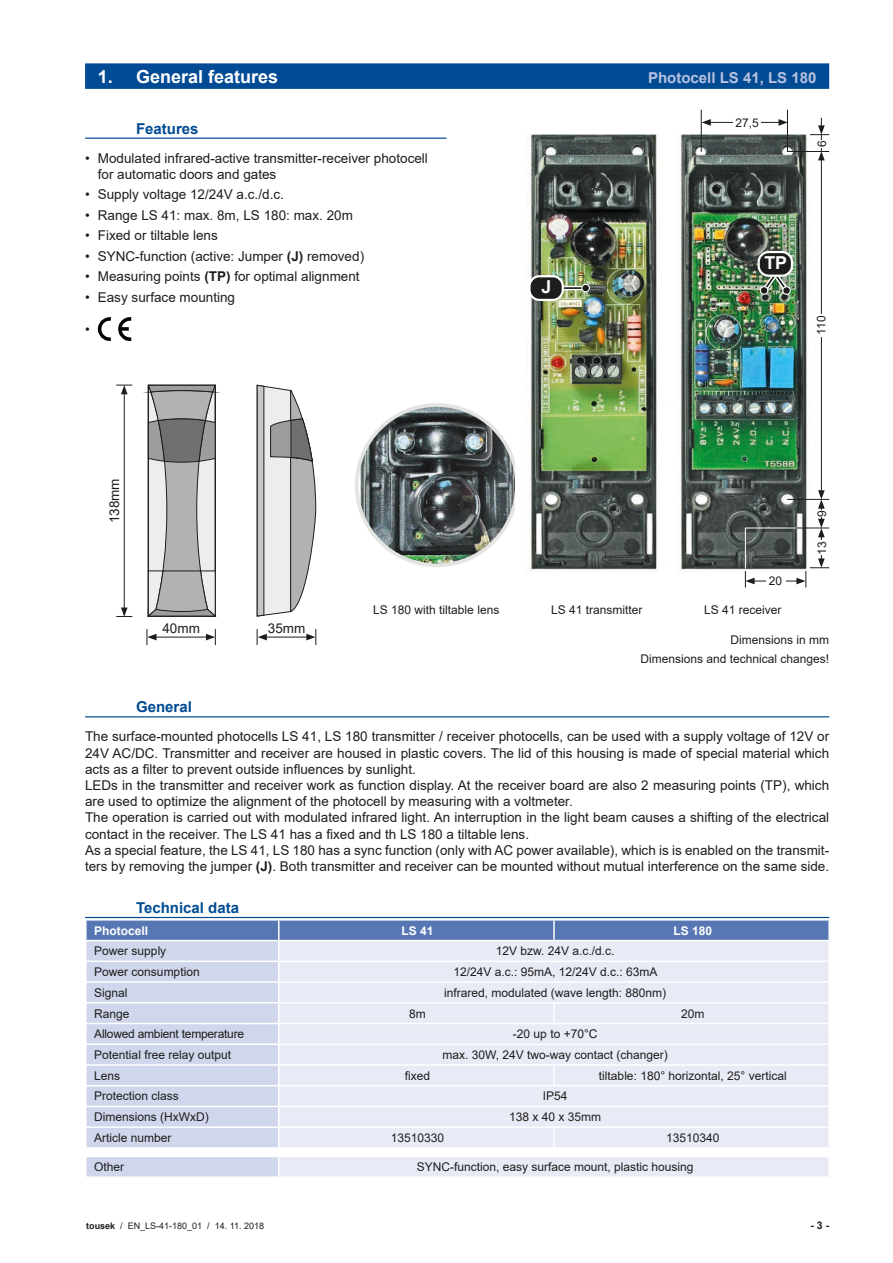
<style>
.page{position:relative;width:893px;height:1263px;background:#fff}
.page>*{position:absolute;margin:0;border:0;box-sizing:border-box;transform-origin:0 0}
.t1{font:700 18px "Arial";color:#fff}
.t2{font:700 17.85px "Arial";color:#fff}
.t3{font:700 15px "Arial";color:#004b94}
.t4{font:700 15px "Arial";color:#b9c1e0}
.t5{font:13.5px/16.2px "Arial";color:#1d1d1b}
.t6{font:12px/18.6px "Arial";color:#1d1d1b;text-align:right}
.t7{font:12px "Arial";letter-spacing:-.02em;color:#1d1d1b}
.t8{font:700 12px "Arial";color:#fff}
.t9{font:700 10.5px "Arial";color:#1d1d1b}
.t10{font:9px "Arial";color:#1d1d1b}
.s1{font-weight:700}
</style>
<div class="page">
<hr style="left:85px;top:917px;width:744px;height:1px;background:#004b94">
<svg style="left:86px;top:920px;width:744px;height:256px;background:#dadfef"></svg>
<div style="left:85px;top:63px;width:744px;height:26px;background:#004b94"></div>
<hr style="left:85px;top:138px;width:361px;height:1px;background:#004b94">
<hr style="left:85px;top:716px;width:744px;height:1px;background:#004b94">
<svg style="left:98px;top:317px;width:13px;height:24px"></svg>
<svg style="left:118px;top:317px;width:13px;height:24px"></svg>
<hr style="left:154px;top:637px;width:54px;height:1px;background:#1d1d1b">
<svg style="left:147px;top:629px;width:9px;height:16px"></svg>
<svg style="left:206px;top:629px;width:10px;height:16px"></svg>
<hr style="left:264px;top:637px;width:45px;height:1px;background:#1d1d1b">
<svg style="left:257px;top:629px;width:10px;height:16px"></svg>
<svg style="left:306px;top:629px;width:11px;height:16px"></svg>
<hr style="left:124px;top:392px;width:1px;height:218px;background:#1d1d1b">
<svg style="left:116px;top:607px;width:16px;height:10px"></svg>
<svg style="left:116px;top:385px;width:16px;height:9px"></svg>
<svg style="left:147px;top:384px;width:70px;height:233px;background:#acacac"></svg>
<svg style="left:256px;top:384px;width:60px;height:233px;background:#cbcbca"></svg>
<img style="left:357px;top:405px;width:160px;height:160px;border-radius:80px">
<div style="left:355px;top:403px;width:164px;height:164px;border:4px solid #e4e4e3;border-radius:50%"></div>
<img style="left:516px;top:134px;width:143px;height:437px">
<img style="left:677px;top:123px;width:143px;height:462px">
<hr style="left:561px;top:286px;width:24px;height:4px;background:#fff">
<hr style="left:561px;top:287px;width:24px;height:2px;background:#1d1d1b">
<div style="left:582px;top:284px;width:7px;height:8px;background:#1d1d1b;border-radius:50%"></div>
<div style="left:581px;top:284px;width:9px;height:8px;border:1px solid #fff;border-radius:50%"></div>
<div style="left:529px;top:276px;width:34px;height:24px;background:#1d1d1b;border-radius:10px"></div>
<div style="left:528px;top:275px;width:36px;height:26px;border:2px solid #fff;border-radius:10px"></div>
<svg style="left:758px;top:271px;width:34px;height:25px"></svg>
<div style="left:759px;top:252px;width:33px;height:24px;background:#1d1d1b;border-radius:10px"></div>
<div style="left:757px;top:251px;width:36px;height:26px;border:2px solid #fff;border-radius:10px"></div>
<hr style="left:787px;top:151px;width:42px;height:1px;background:#1d1d1b">
<hr style="left:787px;top:499px;width:42px;height:1px;background:#1d1d1b">
<hr style="left:821px;top:158px;width:1px;height:335px;background:#1d1d1b">
<hr style="left:701px;top:110px;width:1px;height:42px;background:#1d1d1b">
<hr style="left:787px;top:110px;width:1px;height:42px;background:#1d1d1b">
<hr style="left:708px;top:122px;width:73px;height:1px;background:#1d1d1b">
<svg style="left:702px;top:119px;width:9px;height:7px"></svg>
<svg style="left:778px;top:119px;width:9px;height:7px"></svg>
<hr style="left:746px;top:528px;width:50px;height:1px;background:#fff">
<hr style="left:745px;top:528px;width:1px;height:40px;background:#fff">
<hr style="left:752px;top:581px;width:47px;height:1px;background:#1d1d1b">
<svg style="left:745px;top:571px;width:10px;height:16px"></svg>
<div style="left:766px;top:576px;width:19px;height:9px;background:#fff"></div>
<div style="left:817px;top:314px;width:9px;height:23px;background:#fff"></div>
<div style="left:733px;top:118px;width:28px;height:9px;background:#fff"></div>
<svg style="left:796px;top:490px;width:33px;height:97px"></svg>
<div style="left:817px;top:510px;width:9px;height:7px;background:#fff"></div>
<svg style="left:810px;top:118px;width:19px;height:42px"></svg>
<div style="left:817px;top:140px;width:9px;height:8px;background:#fff"></div>
<h1 class="t1" style="left:98px;top:64px;width:182px">1. General features</h1>
<p class="t4" style="left:648px;top:67px;width:170px">Photocell LS 41, LS 180</p>
<p class="t3" style="left:136px;top:118px;width:64px">Features</p>
<p class="t5" style="left:98px;top:150px;width:332px;text-indent:-13px">• Modulated infrared-active transmitter-receiver photocell for automatic doors and gates</p>
<p class="t5" style="left:85px;top:186px;width:200px">• Supply voltage 12/24V a.c./d.c.</p>
<p class="t5" style="left:85px;top:207px;width:269px">• Range LS 41: max. 8m, LS 180: max. 20m</p>
<p class="t5" style="left:85px;top:227px;width:134px">• Fixed or tiltable lens</p>
<p class="t5" style="left:85px;top:248px;width:281px">• SYNC-function (active: Jumper <span class="s1">(J)</span> removed)</p>
<p class="t5" style="left:85px;top:268px;width:276px">• Measuring points <span class="s1">(TP)</span> for optimal alignment</p>
<p class="t5" style="left:85px;top:289px;width:152px">• Easy surface mounting</p>
<p class="t5" style="left:85px;top:321px;width:6px">•</p>
<p class="t6" style="left:735px;top:113px;width:25px">27,5</p>
<p class="t6" style="left:812px;top:147px;width:8px;rotate:-90deg">6</p>
<h2 class="t2" style="left:764px;top:250px;width:24px">TP</h2>
<h2 class="t2" style="left:541px;top:274px;width:11px">J</h2>
<p class="t6" style="left:812px;top:335px;width:21px;rotate:-90deg">110</p>
<p class="t5" style="left:106px;top:523px;width:47px;rotate:-90deg">138mm</p>
<p class="t5" style="left:162px;top:620px;width:39px">40mm</p>
<p class="t5" style="left:268px;top:620px;width:39px">35mm</p>
<p class="t6" style="left:373px;top:600px;width:128px">LS 180 with tiltable lens</p>
<p class="t6" style="left:812px;top:517px;width:8px;rotate:-90deg">9</p>
<p class="t6" style="left:769px;top:571px;width:15px">20</p>
<p class="t6" style="left:812px;top:555px;width:15px;rotate:-90deg">13</p>
<p class="t6" style="left:551px;top:600px;width:93px">LS 41 transmitter</p>
<p class="t6" style="left:704px;top:600px;width:79px">LS 41 receiver</p>
<p class="t6" style="left:640px;top:630px;width:190px">Dimensions in mm<br>Dimensions and technical changes!</p>
<p class="t3" style="left:136px;top:697px;width:57px">General</p>
<p class="t5" style="left:85px;top:728px;width:746px">The surface-mounted photocells LS 41, LS 180 transmitter / receiver photocells, can be used with a supply voltage of 12V or 24V AC/DC. Transmitter and receiver are housed in plastic covers. The lid of this housing is made of special material which acts as a filter to prevent outside influences by sunlight.<br>LEDs in the transmitter and receiver work as function display. At the receiver board are also 2 measuring points (TP), which are used to optimize the alignment of the photocell by measuring with a voltmeter.<br>The operation is carried out with modulated infrared light. An interruption in the light beam causes a shifting of the electrical contact in the receiver. The LS 41 has a fixed and th LS 180 a tiltable lens.<br>As a special feature, the LS 41, LS 180 has a sync function (only with AC power available), which is is enabled on the transmit&shy;ters by removing the jumper <span class="s1">(J)</span>. Both transmitter and receiver can be mounted without mutual interference on the same side.</p>
<p class="t3" style="left:136px;top:897px;width:105px">Technical data</p>
<p class="t8" style="left:94px;top:922px;width:56px">Photocell</p>
<p class="t8" style="left:402px;top:922px;width:34px">LS 41</p>
<p class="t8" style="left:673px;top:922px;width:40px">LS 180</p>
<p class="t6" style="left:94px;top:942px;width:74px">Power supply</p>
<p class="t6" style="left:496px;top:942px;width:120px">12V bzw. 24V a.c./d.c.</p>
<p class="t6" style="left:94px;top:962px;width:107px">Power consumption</p>
<p class="t6" style="left:453px;top:962px;width:206px">12/24V a.c.: 95mA, 12/24V d.c.: 63mA</p>
<p class="t6" style="left:94px;top:983px;width:35px">Signal</p>
<p class="t6" style="left:444px;top:983px;width:224px">infrared, modulated (wave length: 880nm)</p>
<p class="t6" style="left:94px;top:1004px;width:37px">Range</p>
<p class="t6" style="left:409px;top:1004px;width:18px">8m</p>
<p class="t6" style="left:681px;top:1004px;width:25px">20m</p>
<p class="t7" style="left:94px;top:1026px;width:151px">Allowed ambient temperature</p>
<p class="t6" style="left:513px;top:1025px;width:86px">-20 up to +70°C</p>
<p class="t6" style="left:94px;top:1045px;width:138px">Potential free relay output</p>
<p class="t6" style="left:442px;top:1045px;width:227px">max. 30W, 24V two-way contact (changer)</p>
<p class="t6" style="left:94px;top:1066px;width:28px">Lens</p>
<p class="t6" style="left:405px;top:1066px;width:27px">fixed</p>
<p class="t6" style="left:599px;top:1066px;width:189px">tiltable: 180° horizontal, 25° vertical</p>
<p class="t6" style="left:94px;top:1087px;width:86px">Protection class</p>
<p class="t6" style="left:543px;top:1087px;width:26px">IP54</p>
<p class="t6" style="left:94px;top:1107px;width:116px">Dimensions (HxWxD)</p>
<p class="t6" style="left:509px;top:1107px;width:94px">138 x 40 x 35mm</p>
<p class="t6" style="left:94px;top:1128px;width:79px">Article number</p>
<p class="t6" style="left:391px;top:1128px;width:55px">13510330</p>
<p class="t6" style="left:666px;top:1128px;width:55px">13510340</p>
<p class="t6" style="left:94px;top:1157px;width:32px">Other</p>
<p class="t6" style="left:417px;top:1157px;width:278px">SYNC-function, easy surface mount, plastic housing</p>
<p class="t10" style="left:86px;top:1219px;width:179px"><span class="s1">tousek</span> / EN_LS-41-180_01 / 14. 11. 2018</p>
<p class="t9" style="left:810px;top:1218px;width:20px">- 3 -</p>
</div>
